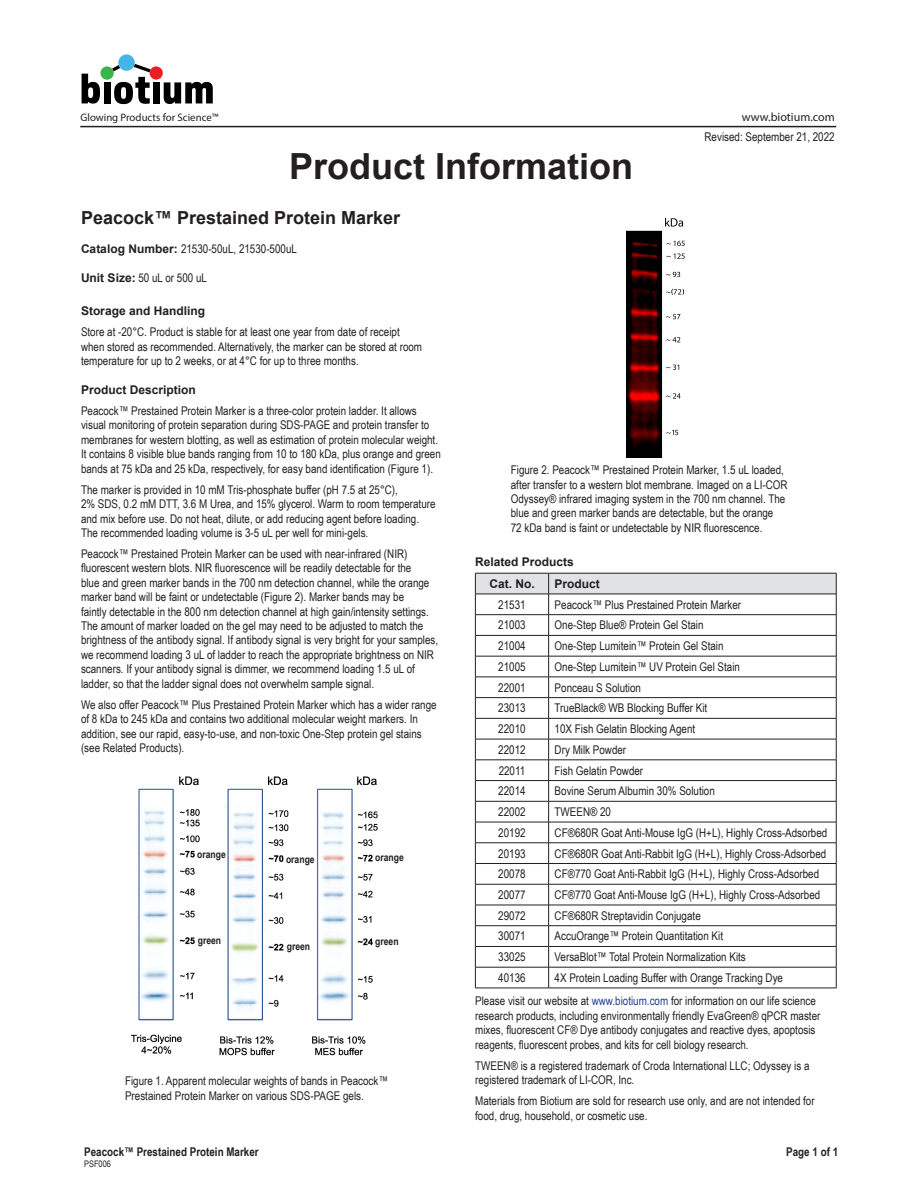
<style>
.page{position:relative;width:918px;height:1188px;background:#fff}
.page>*{position:absolute;margin:0;border:0;box-sizing:border-box;transform-origin:0 0}
.t1{font:700 36px "Arial";color:#231f20}
.t2{font:700 18px "Arial";color:#231f20}
.t3{font:12px/14.4px "Arial Narrow";color:#231f20}
.t4{font:700 12px "Arial";color:#231f20}
.t5{font:700 12px "Arial Narrow";color:#231f20}
.t6{font:12px "Myriad Pro";color:#231f20}
.t7{font:10.8px "Myriad Pro";color:#231f20}
.t8{font:700 10.5px "Arial Narrow";color:#231f20}
.t9{font:9px "Arial Narrow";color:#231f20}
.s1{font-family:"Arial";font-weight:700}
.s2{color:#24408e}
</style>
<div class="page">
<img style="left:131px;top:776px;width:247px;height:280px">
<hr style="left:80px;top:126px;width:756px;height:1px;background:#231f20">
<svg style="left:82px;top:54px;width:131px;height:50px"></svg>
<svg style="left:475px;top:573px;width:362px;height:415px"></svg>
<hr style="left:475px;top:988px;width:74px;height:1px;background:#231f20">
<hr style="left:549px;top:988px;width:287px;height:1px;background:#231f20">
<img style="left:627px;top:217px;width:58px;height:241px">
<p class="t7" style="left:80px;top:110px;width:140px">Glowing Products for Science™</p>
<p class="t1" style="left:289px;top:141px;width:346px">Product Information</p>
<p class="t6" style="left:742px;top:109px;width:94px">www.biotium.com</p>
<p class="t3" style="left:705px;top:129px;width:132px">Revised: September 21, 2022</p>
<p class="t2" style="left:81px;top:205px;width:321px">Peacock™ Prestained Protein Marker</p>
<p class="t3" style="left:81px;top:241px;width:217px"><span class="s1">Catalog Number:</span> 21530-50uL, 21530-500uL</p>
<p class="t3" style="left:81px;top:270px;width:127px"><span class="s1">Unit Size:</span> 50 uL or 500 uL</p>
<p class="t4" style="left:81px;top:302px;width:126px">Storage and Handling</p>
<p class="t3" style="left:81px;top:324px;width:343px">Store at -20°C. Product is stable for at least one year from date of receipt when stored as recommended. Alternatively, the marker can be stored at room temperature for up to 2 weeks, or at 4°C for up to three months.</p>
<p class="t4" style="left:81px;top:381px;width:116px">Product Description</p>
<p class="t3" style="left:81px;top:403px;width:361px">Peacock™ Prestained Protein Marker is a three-color protein ladder. It allows visual monitoring of protein separation during SDS-PAGE and protein transfer to membranes for western blotting, as well as estimation of protein molecular weight.<br>It contains 8 visible blue bands ranging from 10 to 180 kDa, plus orange and green bands at 75 kDa and 25 kDa, respectively, for easy band identification (Figure 1).</p>
<p class="t3" style="left:81px;top:482px;width:356px">The marker is provided in 10 mM Tris-phosphate buffer (pH 7.5 at 25°C),<br>2% SDS, 0.2 mM DTT, 3.6 M Urea, and 15% glycerol. Warm to room temperature and mix before use. Do not heat, dilute, or add reducing agent before loading.<br>The recommended loading volume is 3-5 uL per well for mini-gels.</p>
<p class="t3" style="left:81px;top:546px;width:359px">Peacock™ Prestained Protein Marker can be used with near-infrared (NIR) fluorescent western blots. NIR fluorescence will be readily detectable for the<br>blue and green marker bands in the 700 nm detection channel, while the orange marker band will be faint or undetectable (Figure 2). Marker bands may be<br>faintly detectable in the 800 nm detection channel at high gain/intensity settings.<br>The amount of marker loaded on the gel may need to be adjusted to match the brightness of the antibody signal. If antibody signal is very bright for your samples, we recommend loading 3 uL of ladder to reach the appropriate brightness on NIR scanners. If your antibody signal is dimmer, we recommend loading 1.5 uL of ladder, so that the ladder signal does not overwhelm sample signal.</p>
<p class="t3" style="left:81px;top:697px;width:357px">We also offer Peacock™ Plus Prestained Protein Marker which has a wider range of 8 kDa to 245 kDa and contains two additional molecular weight markers. In addition, see our rapid, easy-to-use, and non-toxic One-Step protein gel stains (see Related Products).</p>
<p class="t8" style="left:197px;top:846px;width:30px">orange</p>
<p class="t8" style="left:198px;top:932px;width:25px">green</p>
<p class="t8" style="left:286px;top:851px;width:30px">orange</p>
<p class="t8" style="left:287px;top:939px;width:25px">green</p>
<p class="t8" style="left:375px;top:850px;width:30px">orange</p>
<p class="t8" style="left:375px;top:933px;width:25px">green</p>
<p class="t3" style="left:125px;top:1073px;width:265px">Figure 1. Apparent molecular weights of bands in Peacock™<br>Prestained Protein Marker on various SDS-PAGE gels.</p>
<p class="t3" style="left:511px;top:462px;width:278px">Figure 2. Peacock™ Prestained Protein Marker, 1.5 uL loaded, after transfer to a western blot membrane. Imaged on a LI-COR Odyssey® infrared imaging system in the 700 nm channel. The blue and green marker bands are detectable, but the orange<br>72 kDa band is faint or undetectable by NIR fluorescence.</p>
<p class="t4" style="left:475px;top:553px;width:100px">Related Products</p>
<p class="t4" style="left:489px;top:575px;width:47px">Cat. No.</p>
<p class="t4" style="left:555px;top:575px;width:47px">Product</p>
<p class="t3" style="left:498px;top:597px;width:29px">21531</p>
<p class="t3" style="left:555px;top:597px;width:188px">Peacock™ Plus Prestained Protein Marker</p>
<p class="t3" style="left:498px;top:618px;width:29px">21003</p>
<p class="t3" style="left:555px;top:618px;width:150px">One-Step Blue® Protein Gel Stain</p>
<p class="t3" style="left:498px;top:638px;width:29px">21004</p>
<p class="t3" style="left:555px;top:638px;width:171px">One-Step Lumitein™ Protein Gel Stain</p>
<p class="t3" style="left:498px;top:659px;width:29px">21005</p>
<p class="t3" style="left:555px;top:659px;width:187px">One-Step Lumitein™ UV Protein Gel Stain</p>
<p class="t3" style="left:498px;top:680px;width:29px">22001</p>
<p class="t3" style="left:555px;top:680px;width:88px">Ponceau S Solution</p>
<p class="t3" style="left:498px;top:700px;width:29px">23013</p>
<p class="t3" style="left:555px;top:700px;width:154px">TrueBlack® WB Blocking Buffer Kit</p>
<p class="t3" style="left:498px;top:721px;width:29px">22010</p>
<p class="t3" style="left:555px;top:721px;width:142px">10X Fish Gelatin Blocking Agent</p>
<p class="t3" style="left:498px;top:742px;width:29px">22012</p>
<p class="t3" style="left:555px;top:742px;width:73px">Dry Milk Powder</p>
<p class="t3" style="left:499px;top:763px;width:28px">22011</p>
<p class="t3" style="left:555px;top:763px;width:90px">Fish Gelatin Powder</p>
<p class="t3" style="left:498px;top:783px;width:29px">22014</p>
<p class="t3" style="left:555px;top:783px;width:162px">Bovine Serum Albumin 30% Solution</p>
<p class="t3" style="left:498px;top:804px;width:29px">22002</p>
<p class="t3" style="left:555px;top:804px;width:58px">TWEEN® 20</p>
<p class="t3" style="left:498px;top:825px;width:29px">20192</p>
<p class="t3" style="left:555px;top:825px;width:274px">CF®680R Goat Anti-Mouse IgG (H+L), Highly Cross-Adsorbed</p>
<p class="t3" style="left:498px;top:846px;width:29px">20193</p>
<p class="t3" style="left:555px;top:846px;width:273px">CF®680R Goat Anti-Rabbit IgG (H+L), Highly Cross-Adsorbed</p>
<p class="t3" style="left:498px;top:866px;width:29px">20078</p>
<p class="t3" style="left:555px;top:866px;width:266px">CF®770 Goat Anti-Rabbit IgG (H+L), Highly Cross-Adsorbed</p>
<p class="t3" style="left:498px;top:887px;width:29px">20077</p>
<p class="t3" style="left:555px;top:887px;width:267px">CF®770 Goat Anti-Mouse IgG (H+L), Highly Cross-Adsorbed</p>
<p class="t3" style="left:498px;top:908px;width:29px">29072</p>
<p class="t3" style="left:555px;top:908px;width:148px">CF®680R Streptavidin Conjugate</p>
<p class="t3" style="left:498px;top:929px;width:29px">30071</p>
<p class="t3" style="left:555px;top:929px;width:170px">AccuOrange™ Protein Quantitation Kit</p>
<p class="t3" style="left:498px;top:949px;width:29px">33025</p>
<p class="t3" style="left:555px;top:949px;width:193px">VersaBlot™ Total Protein Normalization Kits</p>
<p class="t3" style="left:498px;top:970px;width:29px">40136</p>
<p class="t3" style="left:555px;top:970px;width:230px">4X Protein Loading Buffer with Orange Tracking Dye</p>
<p class="t3" style="left:475px;top:994px;width:347px">Please visit our website at <span class="s2">www.biotium.com</span> for information on our life science research products, including environmentally friendly EvaGreen® qPCR master mixes, fluorescent CF® Dye antibody conjugates and reactive dyes, apoptosis reagents, fluorescent probes, and kits for cell biology research.</p>
<p class="t3" style="left:475px;top:1058px;width:336px">TWEEN® is a registered trademark of Croda International LLC; Odyssey is a registered trademark of LI-COR, Inc.</p>
<p class="t3" style="left:475px;top:1093px;width:341px">Materials from Biotium are sold for research use only, and are not intended for food, drug, household, or cosmetic use.</p>
<p class="t5" style="left:84px;top:1143px;width:176px">Peacock™ Prestained Protein Marker</p>
<p class="t5" style="left:786px;top:1143px;width:53px">Page 1 of 1</p>
<p class="t9" style="left:84px;top:1157px;width:28px">PSF006</p>
</div>
